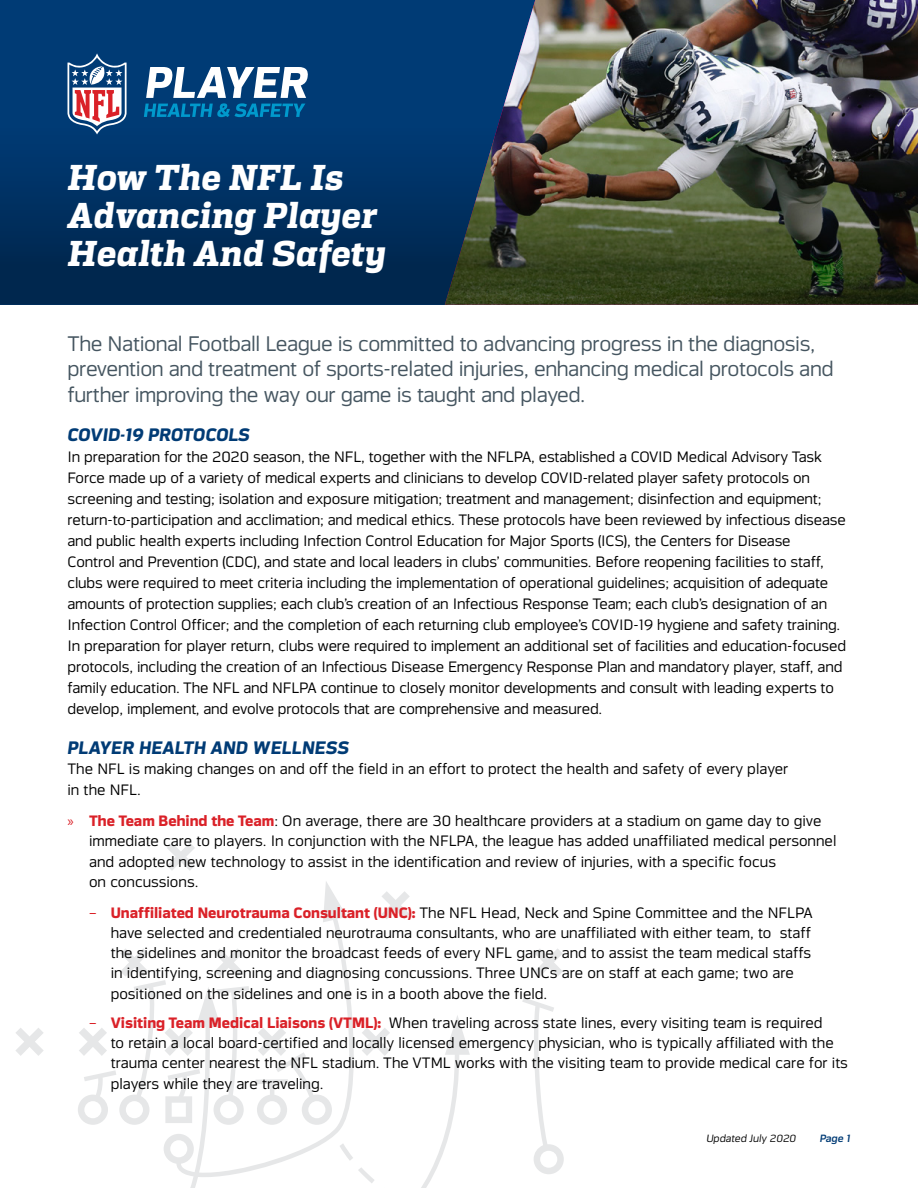
<style>
.page{position:relative;width:918px;height:1188px;background:#fff}
.page>*{position:absolute;margin:0;border:0;box-sizing:border-box;transform-origin:0 0}
.t1{font:italic 700 35.85px/38.2px "Endzone Slab";color:#fff}
.t2{font:300 21px/25.5px "Endzone Sans";letter-spacing:-.02em;color:#455560}
.t3{font:italic 700 18px "Endzone Sans";letter-spacing:.01em;color:#003b75}
.t4{font:italic 700 18px "Endzone Sans";letter-spacing:-.02em;color:#003b75}
.t5{font:300 15px/21px "Endzone Sans";letter-spacing:-.01em;color:#000}
.t6{font:italic 300 10.5px "Endzone Sans";color:#000}
.t7{font:italic 500 10.5px "Endzone Sans";color:#003b75}
.s1{font-family:"Myriad Pro";font-weight:400;color:#da2128}
.s2{font-weight:700;color:#da2128}
.s3{color:#da2128}
</style>
<div class="page">
<svg style="left:522px;top:998px;width:42px;height:176px"></svg>
<svg style="left:535px;top:949px;width:28px;height:27px"></svg>
<svg style="left:16px;top:1028px;width:28px;height:28px"></svg>
<svg style="left:382px;top:891px;width:28px;height:28px"></svg>
<svg style="left:167px;top:843px;width:28px;height:28px"></svg>
<svg style="left:365px;top:1015px;width:105px;height:173px"></svg>
<svg style="left:78px;top:948px;width:86px;height:177px"></svg>
<svg style="left:164px;top:881px;width:201px;height:307px"></svg>
<svg style="left:358px;top:1167px;width:17px;height:17px"></svg>
<svg style="left:381px;top:1187px;width:18px;height:1px"></svg>
<svg style="left:340px;top:1143px;width:13px;height:18px"></svg>
<img style="left:0;top:0;width:918px;height:305px">
<svg style="left:68px;top:53px;width:59px;height:81px"></svg>
<svg style="left:144px;top:67px;width:164px;height:50px"></svg>
<h1 class="t1" style="left:68px;top:158px;width:320px">How The NFL Is<br>Advancing Player<br>Health And Safety</h1>
<h2 class="t2" style="left:68px;top:331px;width:768px">The National Football League is committed to advancing progress in the diagnosis, prevention and treatment of sports-related injuries, enhancing medical protocols and further improving the way our game is taught and played.</h2>
<p class="t4" style="left:68px;top:425px;width:184px">COVID-19 PROTOCOLS</p>
<p class="t5" style="left:68px;top:447px;width:780px">In preparation for the 2020 season, the NFL, together with the NFLPA, established a COVID Medical Advisory Task Force made up of a variety of medical experts and clinicians to develop COVID-related player safety protocols on screening and testing; isolation and exposure mitigation; treatment and management; disinfection and equipment; return-to-participation and acclimation; and medical ethics. These protocols have been reviewed by infectious disease and public health experts including Infection Control Education for Major Sports (ICS), the Centers for Disease<br>Control and Prevention (CDC), and state and local leaders in clubs’ communities. Before reopening facilities to staff, clubs were required to meet criteria including the implementation of operational guidelines; acquisition of adequate amounts of protection supplies; each club’s creation of an Infectious Response Team; each club’s designation of an Infection Control Officer; and the completion of each returning club employee’s COVID-19 hygiene and safety training.<br>In preparation for player return, clubs were required to implement an additional set of facilities and education-focused protocols, including the creation of an Infectious Disease Emergency Response Plan and mandatory player, staff, and family education. The NFL and NFLPA continue to closely monitor developments and consult with leading experts to develop, implement, and evolve protocols that are comprehensive and measured.</p>
<p class="t3" style="left:68px;top:738px;width:283px">PLAYER HEALTH AND WELLNESS</p>
<p class="t5" style="left:68px;top:759px;width:722px">The NFL is making changes on and off the field in an effort to protect the health and safety of every player in the NFL.</p>
<p class="t5" style="left:89px;top:811px;width:749px;line-height:20.2px;text-indent:-22px"><span class="s1">»</span> <span class="s2">The Team Behind the Team</span>: On average, there are 30 healthcare providers at a stadium on game day to give immediate care to players. In conjunction with the NFLPA, the league has added unaffiliated medical personnel and adopted new technology to assist in the identification and review of injuries, with a specific focus<br>on concussions.</p>
<p class="t5" style="left:111px;top:902px;width:704px;line-height:20.2px;text-indent:-22px"><span class="s3">–</span> <span class="s2">Unaffiliated Neurotrauma Consultant (UNC):</span> The NFL Head, Neck and Spine Committee and the NFLPA have selected and credentialed neurotrauma consultants, who are unaffiliated with either team, to staff the sidelines and monitor the broadcast feeds of every NFL game, and to assist the team medical staffs in identifying, screening and diagnosing concussions. Three UNCs are on staff at each game; two are positioned on the sidelines and one is in a booth above the field.</p>
<p class="t5" style="left:111px;top:1012px;width:739px;line-height:20.2px;text-indent:-22px"><span class="s3">–</span> <span class="s2">Visiting Team Medical Liaisons (VTML):</span> When traveling across state lines, every visiting team is required<br>to retain a local board-certified and locally licensed emergency physician, who is typically affiliated with the trauma center nearest the NFL stadium. The VTML works with the visiting team to provide medical care for its players while they are traveling.</p>
<p class="t6" style="left:706px;top:1132px;width:91px">Updated July 2020</p>
<p class="t7" style="left:820px;top:1133px;width:32px">Page 1</p>
</div>
